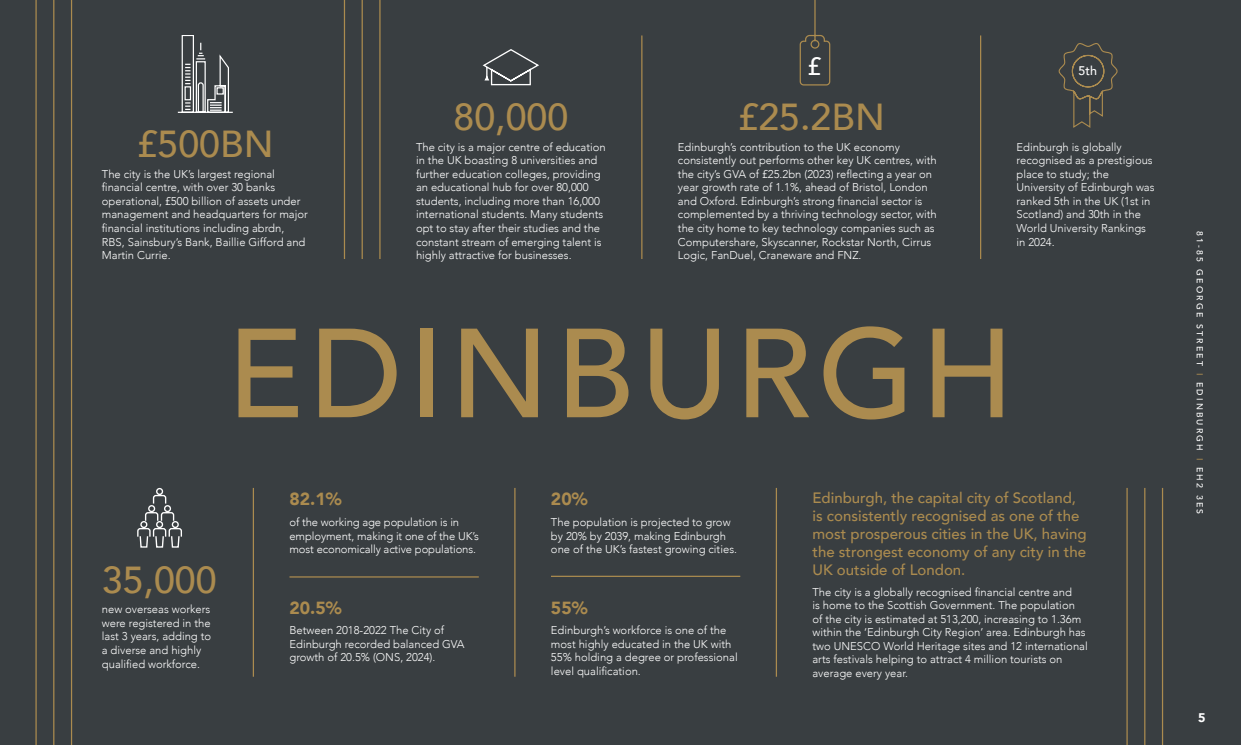
<style>
.page{position:relative;width:1241px;height:745px;background:#fff}
.page>*{position:absolute;margin:0;border:0;box-sizing:border-box;transform-origin:0 0}
.t1{font:500 125px "Avenir";letter-spacing:.05em;color:#ab8b4f}
.t2{font:500 37.5px "Avenir";color:#ab8b4f}
.t3{font:500 25px "Avenir";color:#fff}
.t4{font:900 17.5px "Avenir";color:#ab8b4f}
.t5{font:500 15px/18px "Avenir";color:#ab8b4f}
.t6{font:500 12.5px "Avenir";color:#fff}
.t7{font:900 12.5px "Avenir";color:#fff}
.t8{font:300 11.25px/13.5px "Avenir";color:#fff}
.t9{font:500 8.75px "Avenir";letter-spacing:.25em;color:#fff}
.s1{color:#ab8b4f}
</style>
<div class="page">
<div style="left:0;top:0;width:1240px;height:744px;background:#393e41"></div>
<hr style="left:641px;top:35px;width:1px;height:224px;background:#ab8b4f">
<hr style="left:979px;top:35px;width:2px;height:224px;background:#ab8b4f">
<hr style="left:35px;top:0;width:2px;height:744px;background:#ab8b4f">
<hr style="left:53px;top:0;width:1px;height:744px;background:#ab8b4f">
<hr style="left:71px;top:0;width:1px;height:744px;background:#ab8b4f">
<svg style="left:178px;top:35px;width:54px;height:77px"></svg>
<svg style="left:1058px;top:43px;width:59px;height:85px"></svg>
<svg style="left:482px;top:49px;width:57px;height:37px"></svg>
<svg style="left:137px;top:487px;width:45px;height:61px"></svg>
<hr style="left:1126px;top:487px;width:1px;height:257px;background:#ab8b4f">
<hr style="left:1143px;top:487px;width:2px;height:257px;background:#ab8b4f">
<hr style="left:1161px;top:487px;width:1px;height:257px;background:#ab8b4f">
<hr style="left:344px;top:0;width:1px;height:259px;background:#ab8b4f">
<hr style="left:361px;top:0;width:2px;height:259px;background:#ab8b4f">
<hr style="left:379px;top:0;width:1px;height:259px;background:#ab8b4f">
<hr style="left:253px;top:487px;width:1px;height:189px;background:#ab8b4f">
<hr style="left:514px;top:487px;width:1px;height:189px;background:#ab8b4f">
<hr style="left:775px;top:487px;width:2px;height:189px;background:#ab8b4f">
<hr style="left:289px;top:576px;width:189px;height:1px;background:#ab8b4f">
<hr style="left:551px;top:575px;width:189px;height:1px;background:#ab8b4f">
<svg style="left:799px;top:0;width:31px;height:86px"></svg>
<p class="t2" style="left:137px;top:112px;width:138px">£500BN</p>
<p class="t8" style="left:102px;top:167px;width:207px">The city is the UK’s largest regional financial centre, with over 30 banks operational, £500 billion of assets under management and headquarters for major financial institutions including abrdn, RBS, Sainsbury’s Bank, Baillie Gifford and Martin Currie.</p>
<p class="t3" style="left:807px;top:44px;width:15px">£</p>
<p class="t6" style="left:1078px;top:60px;width:20px">5th</p>
<p class="t2" style="left:737px;top:85px;width:149px">£25.2BN</p>
<p class="t8" style="left:677px;top:140px;width:260px">Edinburgh’s contribution to the UK economy consistently out performs other key UK centres, with the city’s GVA of £25.2bn (2023) reflecting a year on year growth rate of 1.1%, ahead of Bristol, London and Oxford. Edinburgh’s strong financial sector is complemented by a thriving technology sector, with the city home to key technology companies such as Computershare, Skyscanner, Rockstar North, Cirrus Logic, FanDuel, Craneware and FNZ.</p>
<p class="t2" style="left:453px;top:85px;width:116px">80,000</p>
<p class="t8" style="left:416px;top:140px;width:191px">The city is a major centre of education in the UK boasting 8 universities and further education colleges, providing an educational hub for over 80,000 students, including more than 16,000 international students. Many students opt to stay after their studies and the constant stream of emerging talent is highly attractive for businesses.</p>
<p class="t8" style="left:1016px;top:140px;width:139px">Edinburgh is globally recognised as a prestigious place to study; the<br>University of Edinburgh was ranked 5th in the UK (1st in<br>Scotland) and 30th in the<br>World University Rankings in 2024.</p>
<p class="t1" style="left:227px;top:265px;width:788px">EDINBURGH</p>
<p class="t2" style="left:102px;top:547px;width:116px">35,000</p>
<p class="t8" style="left:102px;top:602px;width:111px">new overseas workers were registered in the last 3 years, adding to a diverse and highly qualified workforce.</p>
<p class="t4" style="left:289px;top:484px;width:54px">82.1%</p>
<p class="t8" style="left:289px;top:515px;width:191px">of the working age population is in employment, making it one of the UK’s most economically active populations.</p>
<p class="t4" style="left:289px;top:592px;width:54px">20.5%</p>
<p class="t8" style="left:289px;top:623px;width:177px">Between 2018-2022 The City of<br>Edinburgh recorded balanced GVA growth of 20.5% (ONS, 2024).</p>
<p class="t4" style="left:551px;top:484px;width:38px">20%</p>
<p class="t8" style="left:551px;top:515px;width:187px">The population is projected to grow by 20% by 2039, making Edinburgh one of the UK’s fastest growing cities.</p>
<p class="t4" style="left:551px;top:592px;width:38px">55%</p>
<p class="t8" style="left:551px;top:623px;width:188px">Edinburgh’s workforce is one of the most highly educated in the UK with<br>55% holding a degree or professional level qualification.</p>
<p class="t5" style="left:812px;top:487px;width:275px">Edinburgh, the capital city of Scotland, is consistently recognised as one of the most prosperous cities in the UK, having the strongest economy of any city in the UK outside of London.</p>
<p class="t8" style="left:812px;top:584px;width:277px">The city is a globally recognised financial centre and<br>is home to the Scottish Government. The population<br>of the city is estimated at 513,200, increasing to 1.36m within the ‘Edinburgh City Region’ area. Edinburgh has two UNESCO World Heritage sites and 12 international arts festivals helping to attract 4 million tourists on average every year.</p>
<p class="t9" style="left:1207px;top:231px;width:284px;rotate:90deg">81-85 GEORGE STREET <span class="s1">I</span> EDINBURGH <span class="s1">I</span> EH2 3ES</p>
<p class="t7" style="left:1197px;top:706px;width:9px">5</p>
</div>
